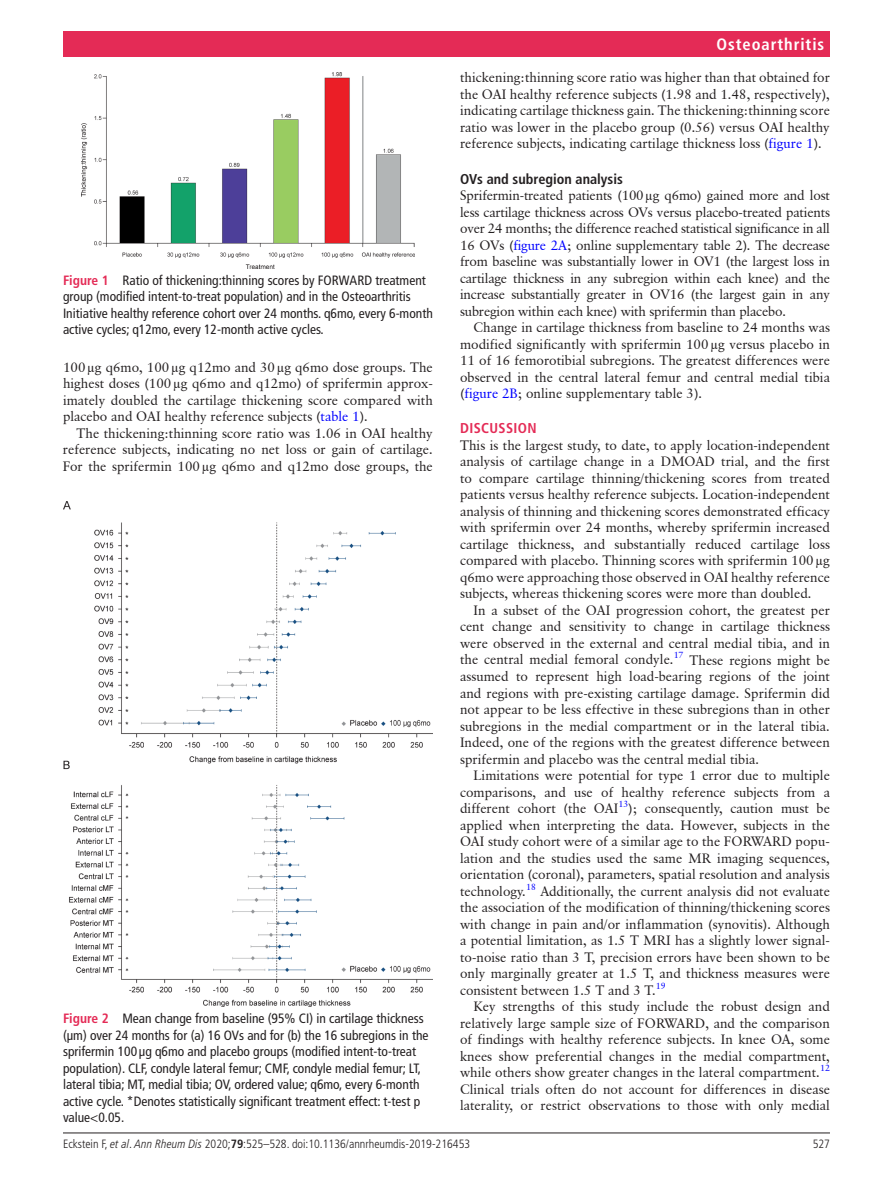
<style>
.page{position:relative;width:893px;height:1191px;background:#fff}
.page>*{position:absolute;margin:0;border:0;box-sizing:border-box;transform-origin:0 0}
.t1{font:700 condensed 16.5px "Frutiger LT Pro";letter-spacing:.055em;color:#fff}
.t2{font:700 condensed 14.25px "Frutiger LT Pro";color:#231f20}
.t3{font:700 condensed 14.25px "Frutiger LT Pro";letter-spacing:.025em;color:#e42b56}
.t4{font:13.5px/16.5px "Classical Garamond BT";color:#231f20;text-align:justify}
.t5{font:condensed 13.5px/16.5px "Frutiger LT Pro";color:#231f20}
.t6{font:300 condensed 12px "Frutiger LT Pro";color:#231f20}
.s1{font-weight:700;color:#e42b56}
.s2{font-family:"Times New Roman"}
.s3{color:#00f}
.s4{font-style:italic}
.s5{font-weight:700}
</style>
<div class="page">
<hr style="left:63px;top:1132px;width:767px;height:1px;background:#231f20">
<div style="left:63px;top:31px;width:767px;height:25px;background:#e42b56"></div>
<img style="left:81px;top:72px;width:333px;height:196px">
<img style="left:63px;top:501px;width:370px;height:505px">
<p class="t5" style="left:63px;top:272px;width:371px"><span class="s1">Figure 1</span> Ratio of thickening:thinning scores by FORWARD treatment group (modified intent-to-treat population) and in the Osteoarthritis Initiative healthy reference cohort over 24 months. q6mo, every 6-month active cycles; q12mo, every 12-month active cycles.</p>
<p class="t4" style="left:63px;top:358px;width:371px">100<span class="s2">µ</span>g q6mo, 100<span class="s2">µ</span>g q12mo and 30<span class="s2">µ</span>g q6mo dose groups. The highest doses (100<span class="s2">µ</span>g q6mo and q12mo) of sprifermin approx&shy;imately doubled the cartilage thickening score compared with placebo and OAI healthy reference subjects (<span class="s3">table 1</span>).</p>
<p class="t4" style="left:63px;top:424px;width:371px;text-indent:14px">The thickening:thinning score ratio was 1.06 in OAI healthy reference subjects, indicating no net loss or gain of cartilage.<br>For the sprifermin 100<span class="s2">µ</span>g q6mo and q12mo dose groups, the</p>
<p class="t5" style="left:63px;top:1010px;width:367px"><span class="s1">Figure 2</span> Mean change from baseline (95% CI) in cartilage thickness (μm) over 24 months for (a) 16 OVs and for (b) the 16 subregions in the sprifermin 100 µg q6mo and placebo groups (modified intent-to-treat population). CLF, condyle lateral femur; CMF, condyle medial femur; LT, lateral tibia; MT, medial tibia; OV, ordered value; q6mo, every 6-month active cycle. *Denotes statistically significant treatment effect: t-test p value&lt;0.05.</p>
<p class="t1" style="left:717px;top:34px;width:109px">Osteoarthritis</p>
<p class="t4" style="left:460px;top:69px;width:371px">thickening:thinning score ratio was higher than that obtained for the OAI healthy reference subjects (1.98 and 1.48, respectively), indicating cartilage thickness gain. The thickening:thinning score ratio was lower in the placebo group (0.56) versus OAI healthy reference subjects, indicating cartilage thickness loss (<span class="s3">figure 1</span>).</p>
<p class="t2" style="left:460px;top:170px;width:164px">OVs and subregion analysis</p>
<p class="t4" style="left:460px;top:187px;width:371px">Sprifermin-treated patients (100<span class="s2">µ</span>g q6mo) gained more and lost less cartilage thickness across OVs versus placebo-treated patients over 24 months; the difference reached statistical significance in all 16 OVs (<span class="s3">figure 2A</span>; online supplementary table 2). The decrease from baseline was substantially lower in OV1 (the largest loss in cartilage thickness in any subregion within each knee) and the increase substantially greater in OV16 (the largest gain in any subregion within each knee) with sprifermin than placebo.</p>
<p class="t4" style="left:460px;top:319px;width:371px;text-indent:14px">Change in cartilage thickness from baseline to 24 months was modified significantly with sprifermin 100<span class="s2">µ</span>g versus placebo in 11 of 16 femorotibial subregions. The greatest differences were observed in the central lateral femur and central medial tibia (<span class="s3">figure 2B</span>; online supplementary table 3).</p>
<p class="t3" style="left:460px;top:420px;width:78px">Discussion</p>
<p class="t4" style="left:460px;top:437px;width:371px">This is the largest study, to date, to apply location-independent analysis of cartilage change in a DMOAD trial, and the first to compare cartilage thinning/thickening scores from treated patients versus healthy reference subjects. Location-independent analysis of thinning and thickening scores demonstrated efficacy with sprifermin over 24 months, whereby sprifermin increased cartilage thickness, and substantially reduced cartilage loss compared with placebo. Thinning scores with sprifermin 100<span class="s2">µ</span>g q6mo were approaching those observed in OAI healthy reference subjects, whereas thickening scores were more than doubled.</p>
<p class="t4" style="left:460px;top:602px;width:371px;text-indent:14px">In a subset of the OAI progression cohort, the greatest per cent change and sensitivity to change in cartilage thickness were observed in the external and central medial tibia, and in the central medial femoral condyle.<sup>17</sup> These regions might be assumed to represent high load-bearing regions of the joint and regions with pre-existing cartilage damage. Sprifermin did not appear to be less effective in these subregions than in other subregions in the medial compartment or in the lateral tibia.<br>Indeed, one of the regions with the greatest difference between sprifermin and placebo was the central medial tibia.</p>
<p class="t4" style="left:460px;top:767px;width:371px;text-indent:14px">Limitations were potential for type 1 error due to multiple comparisons, and use of healthy reference subjects from a different cohort (the OAI<sup>13</sup>); consequently, caution must be applied when interpreting the data. However, subjects in the OAI study cohort were of a similar age to the FORWARD popu&shy;lation and the studies used the same MR imaging sequences, orientation (coronal), parameters, spatial resolution and analysis technology.<sup>18</sup> Additionally, the current analysis did not evaluate the association of the modification of thinning/thickening scores with change in pain and/or inflammation (synovitis). Although a potential limitation, as 1.5 T MRI has a slightly lower signal&shy;to-noise ratio than 3 T, precision errors have been shown to be only marginally greater at 1.5 T, and thickness measures were consistent between 1.5 T and 3 T.<sup>19</sup></p>
<p class="t4" style="left:460px;top:998px;width:371px;text-indent:14px">Key strengths of this study include the robust design and relatively large sample size of FORWARD, and the comparison of findings with healthy reference subjects. In knee OA, some knees show preferential changes in the medial compartment, while others show greater changes in the lateral compartment.<sup>12<br></sup>Clinical trials often do not account for differences in disease laterality, or restrict observations to those with only medial</p>
<p class="t6" style="left:63px;top:1136px;width:409px">Eckstein F, <span class="s4">et al</span>. <span class="s4">Ann Rheum Dis</span> 2020;<span class="s5">79</span>:525–528. doi:10.1136/annrheumdis-2019-216453</p>
<p class="t6" style="left:813px;top:1136px;width:19px">527</p>
</div>
